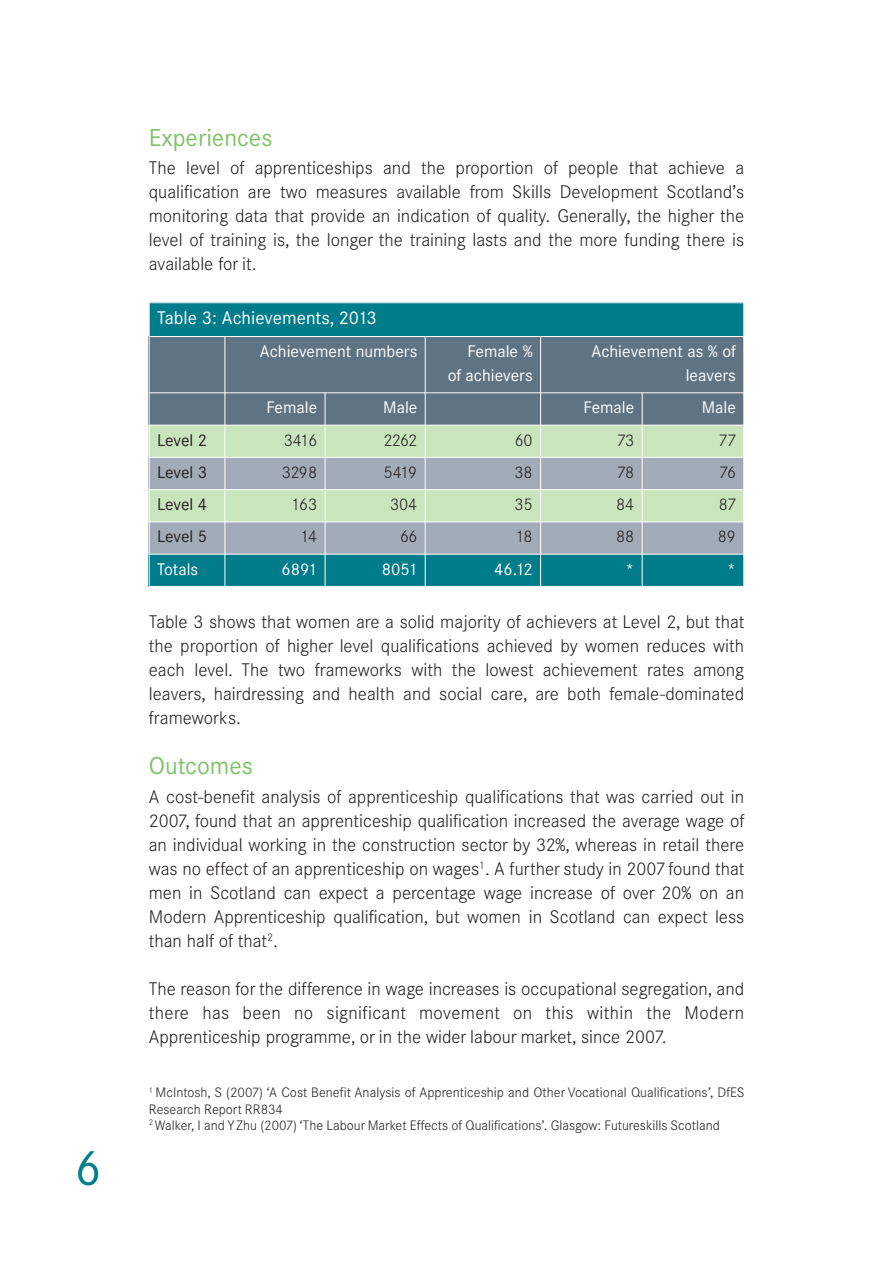
<style>
.page{position:relative;width:893px;height:1263px;background:#fff}
.page>*{position:absolute;margin:0;border:0;box-sizing:border-box;transform-origin:0 0}
.t1{font:48px "Corporate Sans BQ";color:#007c8b}
.t2{font:24px "Corporate Sans BQ";color:#7bc465}
.t3{font:300 18px/24px "Corporate Sans BQ";color:#231f20;text-align:justify}
.t4{font:18px "Corporate Sans BQ";color:#fff}
.t5{font:16.5px/24px "Corporate Sans BQ";color:#fff;text-align:right}
.t6{font:300 16.5px "Corporate Sans BQ";letter-spacing:-.03em;color:#231f20}
.t7{font:16.5px "Corporate Sans BQ";color:#231f20}
.t8{font:300 13.5px/16.2px "Corporate Sans BQ";color:#231f20}
</style>
<div class="page">
<div style="left:149px;top:302px;width:595px;height:34px;background:#007c8b"></div>
<div style="left:149px;top:336px;width:76px;height:57px;background:#5f7383"></div>
<div style="left:225px;top:336px;width:200px;height:57px;background:#5f7383"></div>
<div style="left:425px;top:336px;width:116px;height:57px;background:#5f7383"></div>
<div style="left:541px;top:336px;width:203px;height:57px;background:#5f7383"></div>
<div style="left:149px;top:393px;width:76px;height:32px;background:#5f7383"></div>
<div style="left:225px;top:393px;width:100px;height:32px;background:#5f7383"></div>
<div style="left:325px;top:393px;width:100px;height:32px;background:#5f7383"></div>
<div style="left:425px;top:393px;width:116px;height:32px;background:#5f7383"></div>
<div style="left:541px;top:393px;width:101px;height:32px;background:#5f7383"></div>
<div style="left:642px;top:393px;width:102px;height:32px;background:#5f7383"></div>
<div style="left:149px;top:425px;width:76px;height:32px;background:#cae4bd"></div>
<div style="left:225px;top:425px;width:100px;height:32px;background:#cae4bd"></div>
<div style="left:325px;top:425px;width:100px;height:32px;background:#cae4bd"></div>
<div style="left:425px;top:425px;width:116px;height:32px;background:#cae4bd"></div>
<div style="left:541px;top:425px;width:101px;height:32px;background:#cae4bd"></div>
<div style="left:642px;top:425px;width:102px;height:32px;background:#cae4bd"></div>
<div style="left:149px;top:457px;width:76px;height:33px;background:#a2acb9"></div>
<div style="left:225px;top:457px;width:100px;height:33px;background:#a2acb9"></div>
<div style="left:325px;top:457px;width:100px;height:33px;background:#a2acb9"></div>
<div style="left:425px;top:457px;width:116px;height:33px;background:#a2acb9"></div>
<div style="left:541px;top:457px;width:101px;height:33px;background:#a2acb9"></div>
<div style="left:642px;top:457px;width:102px;height:33px;background:#a2acb9"></div>
<div style="left:149px;top:490px;width:76px;height:32px;background:#cae4bd"></div>
<div style="left:225px;top:490px;width:100px;height:32px;background:#cae4bd"></div>
<div style="left:325px;top:490px;width:100px;height:32px;background:#cae4bd"></div>
<div style="left:425px;top:490px;width:116px;height:32px;background:#cae4bd"></div>
<div style="left:541px;top:490px;width:101px;height:32px;background:#cae4bd"></div>
<div style="left:642px;top:490px;width:102px;height:32px;background:#cae4bd"></div>
<div style="left:149px;top:522px;width:76px;height:32px;background:#a2acb9"></div>
<div style="left:225px;top:522px;width:100px;height:32px;background:#a2acb9"></div>
<div style="left:325px;top:522px;width:100px;height:32px;background:#a2acb9"></div>
<div style="left:425px;top:522px;width:116px;height:32px;background:#a2acb9"></div>
<div style="left:541px;top:522px;width:101px;height:32px;background:#a2acb9"></div>
<div style="left:642px;top:522px;width:102px;height:32px;background:#a2acb9"></div>
<div style="left:149px;top:554px;width:76px;height:33px;background:#007c8b"></div>
<div style="left:225px;top:554px;width:100px;height:33px;background:#007c8b"></div>
<div style="left:325px;top:554px;width:100px;height:33px;background:#007c8b"></div>
<div style="left:425px;top:554px;width:116px;height:33px;background:#007c8b"></div>
<div style="left:541px;top:554px;width:101px;height:33px;background:#007c8b"></div>
<div style="left:642px;top:554px;width:102px;height:33px;background:#007c8b"></div>
<hr style="left:149px;top:302px;width:1px;height:285px;background:#fff">
<hr style="left:225px;top:336px;width:1px;height:251px;background:#fff">
<hr style="left:325px;top:392px;width:1px;height:195px;background:#fff">
<hr style="left:425px;top:336px;width:1px;height:251px;background:#fff">
<hr style="left:540px;top:336px;width:1px;height:251px;background:#fff">
<hr style="left:642px;top:392px;width:1px;height:195px;background:#fff">
<hr style="left:743px;top:302px;width:1px;height:285px;background:#fff">
<hr style="left:149px;top:302px;width:595px;height:1px;background:#fff">
<hr style="left:149px;top:336px;width:595px;height:1px;background:#fff">
<hr style="left:149px;top:392px;width:595px;height:1px;background:#fff">
<hr style="left:149px;top:425px;width:595px;height:1px;background:#fff">
<hr style="left:149px;top:457px;width:595px;height:1px;background:#fff">
<hr style="left:149px;top:489px;width:595px;height:1px;background:#fff">
<hr style="left:149px;top:521px;width:595px;height:1px;background:#fff">
<hr style="left:149px;top:554px;width:595px;height:1px;background:#fff">
<hr style="left:149px;top:586px;width:595px;height:1px;background:#fff">
<h1 class="t1" style="left:75px;top:1151px;width:28px">6</h1>
<h2 class="t2" style="left:149px;top:129px;width:125px">Experiences</h2>
<p class="t3" style="left:149px;top:157px;width:597px">The level of apprenticeships and the proportion of people that achieve a qualification are two measures available from Skills Development Scotland’s monitoring data that provide an indication of quality. Generally, the higher the level of training is, the longer the training lasts and the more funding there is available for it.</p>
<p class="t4" style="left:157px;top:312px;width:221px">Table 3: Achievements, 2013</p>
<p class="t5" style="left:260px;top:341px;width:159px">Achievement numbers</p>
<p class="t5" style="left:448px;top:341px;width:87px">Female %<br>of achievers</p>
<p class="t5" style="left:591px;top:341px;width:146px">Achievement as % of leavers</p>
<p class="t5" style="left:266px;top:397px;width:52px">Female</p>
<p class="t5" style="left:383px;top:397px;width:36px">Male</p>
<p class="t5" style="left:584px;top:397px;width:52px">Female</p>
<p class="t5" style="left:702px;top:397px;width:36px">Male</p>
<p class="t7" style="left:157px;top:434px;width:52px">Level 2</p>
<p class="t6" style="left:284px;top:434px;width:35px">3416</p>
<p class="t6" style="left:383px;top:434px;width:36px">2262</p>
<p class="t6" style="left:514px;top:434px;width:20px">60</p>
<p class="t6" style="left:616px;top:434px;width:19px">73</p>
<p class="t6" style="left:718px;top:434px;width:19px">77</p>
<p class="t7" style="left:157px;top:466px;width:52px">Level 3</p>
<p class="t6" style="left:282px;top:466px;width:37px">3298</p>
<p class="t6" style="left:384px;top:466px;width:35px">5419</p>
<p class="t6" style="left:514px;top:466px;width:20px">38</p>
<p class="t6" style="left:617px;top:466px;width:19px">78</p>
<p class="t6" style="left:719px;top:466px;width:19px">76</p>
<p class="t7" style="left:157px;top:498px;width:52px">Level 4</p>
<p class="t6" style="left:291px;top:498px;width:27px">163</p>
<p class="t6" style="left:390px;top:498px;width:29px">304</p>
<p class="t6" style="left:514px;top:498px;width:20px">35</p>
<p class="t6" style="left:616px;top:498px;width:20px">84</p>
<p class="t6" style="left:719px;top:498px;width:18px">87</p>
<p class="t7" style="left:157px;top:531px;width:52px">Level 5</p>
<p class="t6" style="left:301px;top:531px;width:18px">14</p>
<p class="t6" style="left:400px;top:531px;width:19px">66</p>
<p class="t6" style="left:516px;top:531px;width:18px">18</p>
<p class="t6" style="left:616px;top:531px;width:20px">88</p>
<p class="t6" style="left:718px;top:531px;width:20px">89</p>
<p class="t5" style="left:157px;top:558px;width:43px">Totals</p>
<p class="t5" style="left:282px;top:558px;width:37px">6891</p>
<p class="t5" style="left:382px;top:558px;width:37px">8051</p>
<p class="t5" style="left:494px;top:558px;width:40px">46.12</p>
<p class="t5" style="left:625px;top:558px;width:10px">*</p>
<p class="t5" style="left:727px;top:558px;width:10px">*</p>
<p class="t3" style="left:149px;top:611px;width:597px">Table 3 shows that women are a solid majority of achievers at Level 2, but that the proportion of higher level qualifications achieved by women reduces with each level. The two frameworks with the lowest achievement rates among leavers, hairdressing and health and social care, are both female-dominated frameworks.</p>
<h2 class="t2" style="left:149px;top:757px;width:106px">Outcomes</h2>
<p class="t3" style="left:149px;top:786px;width:597px">A cost-benefit analysis of apprenticeship qualifications that was carried out in 2007, found that an apprenticeship qualification increased the average wage of an individual working in the construction sector by 32%, whereas in retail there was no effect of an apprenticeship on wages<sup>1</sup>. A further study in 2007 found that men in Scotland can expect a percentage wage increase of over 20% on an Modern Apprenticeship qualification, but women in Scotland can expect less than half of that<sup>2</sup>.</p>
<p class="t3" style="left:149px;top:978px;width:597px">The reason for the difference in wage increases is occupational segregation, and there has been no significant movement on this within the Modern Apprenticeship programme, or in the wider labour market, since 2007.</p>
<p class="t8" style="left:149px;top:1086px;width:597px"><sup>1</sup> McIntosh, S (2007) ‘A Cost Benefit Analysis of Apprenticeship and Other Vocational Qualifications’, DfES<br>Research Report RR834<br><sup>2</sup> Walker, I and YZhu (2007) ‘The Labour Market Effects of Qualifications’. Glasgow: Futureskills Scotland</p>
</div>
